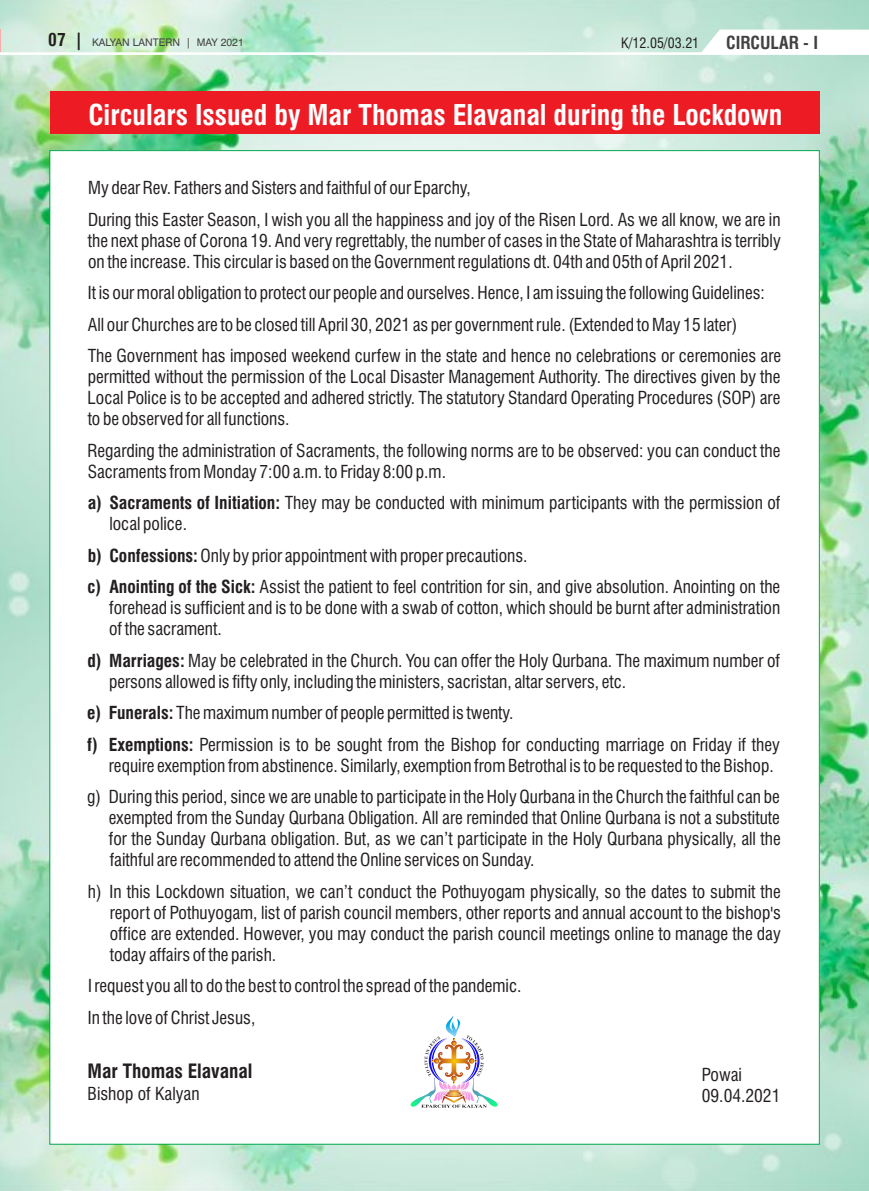
<style>
.page{position:relative;width:869px;height:1191px;background:#fff}
.page>*{position:absolute;margin:0;border:0;box-sizing:border-box;transform-origin:0 0}
.t1{font:700 condensed 27.82px "Swiss 721 BT";color:#fff}
.t2{font:700 condensed 19.25px "Swiss 721 BT";color:#231f20}
.t3{font:condensed 17.5px/21px "Swiss 721 BT";color:#231f20}
.t4{font:700 condensed 17.5px "Swiss 721 BT";color:#414142}
.t5{font:condensed 14px "Swiss 721 BT";color:#231f20}
.t6{font:10.5px "Swiss 721 BT";color:#414142}
.s1{font-weight:700;font-stretch:condensed;font-size:17.5px;color:#231f20}
.s2{font-weight:700}
</style>
<div class="page">
<img style="left:0;top:0;width:868px;height:1191px">
<div style="left:50px;top:91px;width:769px;height:42px;background:#ed1c24"></div>
<div style="left:50px;top:151px;width:769px;height:993px;background:#fff"></div>
<svg style="left:0;top:30px;width:868px;height:25px"></svg>
<svg style="left:410px;top:1015px;width:88px;height:92px"></svg>
<p class="t6" style="left:48px;top:38px;width:197px"><span class="s1">07 |</span> KALYAN LANTERN | MAY 2021</p>
<p class="t4" style="left:725px;top:36px;width:93px">CIRCULAR - I</p>
<p class="t5" style="left:620px;top:38px;width:80px">K/12.05/03.21</p>
<h1 class="t1" style="left:88px;top:103px;width:695px">Circulars Issued by Mar Thomas Elavanal during the Lockdown</h1>
<p class="t3" style="left:88px;top:174px;width:693px;line-height:31.5px">My dear Rev. Fathers and Sisters and faithful of our Eparchy,<br>During this Easter Season, I wish you all the happiness and joy of the Risen Lord. As we all know, we are in</p>
<p class="t3" style="left:88px;top:231px;width:694px">the next phase of Corona 19. And very regrettably, the number of cases in the State of Maharashtra is terribly on the increase. This circular is based on the Government regulations dt. 04th and 05th of April 2021.</p>
<p class="t3" style="left:88px;top:279px;width:694px;line-height:31.5px">It is our moral obligation to protect our people and ourselves. Hence, I am issuing the following Guidelines:<br>All our Churches are to be closed till April 30, 2021 as per government rule. (Extended to May 15 later)<br>The Government has imposed weekend curfew in the state and hence no celebrations or ceremonies are</p>
<p class="t3" style="left:88px;top:368px;width:694px;text-align:justify">permitted without the permission of the Local Disaster Management Authority. The directives given by the Local Police is to be accepted and adhered strictly. The statutory Standard Operating Procedures (SOP) are to be observed for all functions.</p>
<p class="t3" style="left:88px;top:441px;width:694px">Regarding the administration of Sacraments, the following norms are to be observed: you can conduct the<br>Sacraments from Monday 7:00 a.m. to Friday 8:00 p.m.</p>
<p class="t3" style="left:109px;top:494px;width:672px;text-indent:-22px"><span class="s2">a) Sacraments of Initiation:</span> They may be conducted with minimum participants with the permission of local police.</p>
<p class="t3" style="left:88px;top:541px;width:693px;line-height:31.5px"><span class="s2">b) Confessions:</span> Only by prior appointment with proper precautions.<br><span class="s2">c) Anointing of the Sick:</span> Assist the patient to feel contrition for sin, and give absolution. Anointing on the</p>
<p class="t3" style="left:109px;top:599px;width:672px">forehead is sufficient and is to be done with a swab of cotton, which should be burnt after administration of the sacrament.</p>
<p class="t3" style="left:109px;top:651px;width:672px;text-indent:-22px"><span class="s2">d) Marriages:</span> May be celebrated in the Church. You can offer the Holy Qurbana. The maximum number of persons allowed is fifty only, including the ministers, sacristan, altar servers, etc.</p>
<p class="t3" style="left:87px;top:699px;width:694px;line-height:31.5px"><span class="s2">e) Funerals:</span> The maximum number of people permitted is twenty.<br><span class="s2">f) Exemptions:</span> Permission is to be sought from the Bishop for conducting marriage on Friday if they</p>
<p class="t3" style="left:87px;top:751px;width:694px;line-height:31.5px;text-indent:22px">require exemption from abstinence. Similarly, exemption from Betrothal is to be requested to the Bishop. g) During this period, since we are unable to participate in the Holy Qurbana in the Church the faithful can be</p>
<p class="t3" style="left:109px;top:809px;width:673px;text-align:justify">exempted from the Sunday Qurbana Obligation. All are reminded that Online Qurbana is not a substitute for the Sunday Qurbana obligation. But, as we can’t participate in the Holy Qurbana physically, all the faithful are recommended to attend the Online services on Sunday.</p>
<p class="t3" style="left:110px;top:882px;width:672px;text-align:justify;text-indent:-22px">h) In this Lockdown situation, we can’t conduct the Pothuyogam physically, so the dates to submit the report of Pothuyogam, list of parish council members, other reports and annual account to the bishop's office are extended. However, you may conduct the parish council meetings online to manage the day today affairs of the parish.</p>
<p class="t3" style="left:88px;top:972px;width:435px;line-height:31.5px">I request you all to do the best to control the spread of the pandemic.<br>In the love of Christ Jesus,</p>
<p class="t2" style="left:87px;top:1063px;width:166px">Mar Thomas Elavanal</p>
<p class="t3" style="left:87px;top:1084px;width:113px">Bishop of Kalyan</p>
<p class="t3" style="left:701px;top:1065px;width:80px">Powai<br>09.04.2021</p>
</div>
